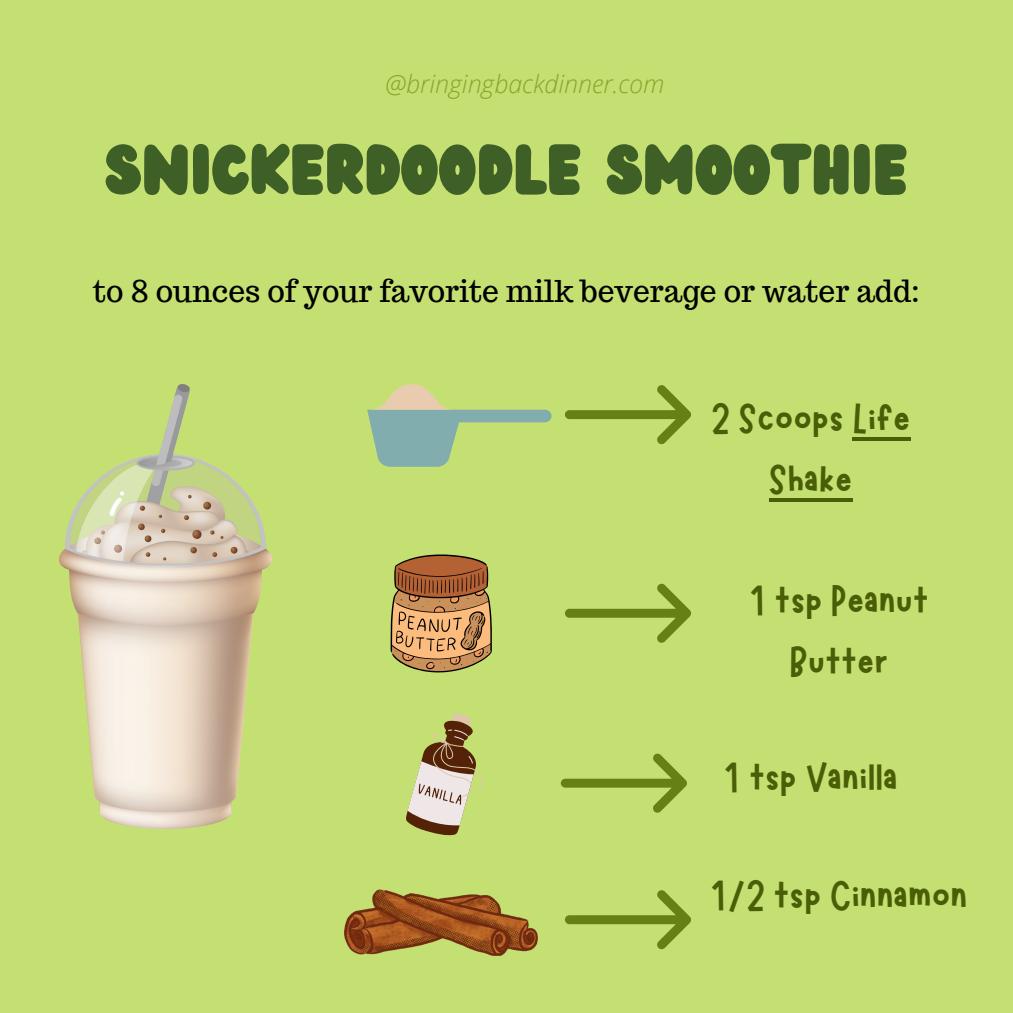
<style>
.page{position:relative;width:1013px;height:1013px;background:#fff}
.page>*{position:absolute;margin:0;border:0;box-sizing:border-box;transform-origin:0 0}
.t1{font:61.25px "Wedges";color:#3e6027}
.t2{font:43.75px/61px "Marykate";color:#495e06;text-align:center}
.t3{font:30px "Trocchi";color:#000}
.t4{font:italic 300 25px "Open Sans";color:#8ba32c}
</style>
<div class="page">
<div style="left:0;top:0;width:1012px;height:1012px;background:#c5e072"></div>
<svg style="left:565px;top:385px;width:126px;height:59px"></svg>
<svg style="left:565px;top:583px;width:126px;height:60px"></svg>
<svg style="left:561px;top:753px;width:126px;height:60px"></svg>
<svg style="left:565px;top:890px;width:126px;height:59px"></svg>
<svg style="left:367px;top:384px;width:184px;height:83px"></svg>
<svg style="left:390px;top:554px;width:102px;height:118px;background:#b58650"></svg>
<svg style="left:406px;top:713px;width:77px;height:123px"></svg>
<img style="left:344px;top:889px;width:193px;height:66px">
<img style="left:60px;top:384px;width:212px;height:444px">
<hr style="left:852px;top:437px;width:58px;height:3px;background:#495e06">
<svg style="left:769px;top:498px;width:83px;height:3px"></svg>
<p class="t4" style="left:385px;top:66px;width:281px">@bringingbackdinner.com</p>
<p class="t1" style="left:105px;top:124px;width:804px">SNICKERDOODLE SMOOTHIE</p>
<p class="t3" style="left:93px;top:271px;width:828px">to 8 ounces of your favorite milk beverage or water add:</p>
<p class="t2" style="left:711px;top:384px;width:201px">2 Scoops Life<br>Shake</p>
<p class="t2" style="left:749px;top:566px;width:181px">1 tsp Peanut<br>Butter</p>
<p class="t2" style="left:723px;top:742px;width:176px">1 tsp Vanilla</p>
<p class="t2" style="left:710px;top:861px;width:259px">1/2 tsp Cinnamon</p>
</div>
